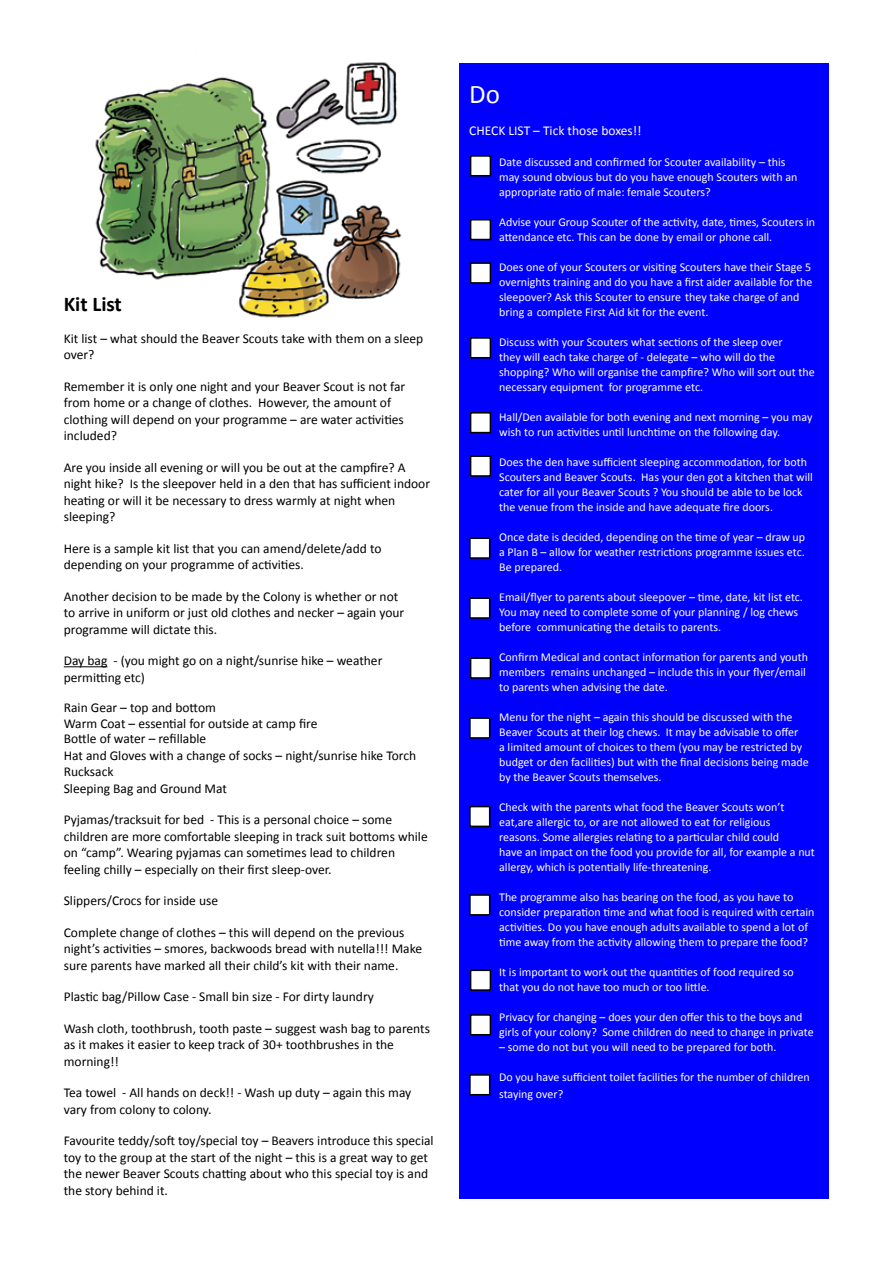
<style>
.page{position:relative;width:893px;height:1263px;background:#fff}
.page>*{position:absolute;margin:0;border:0;box-sizing:border-box;transform-origin:0 0}
.t1{font:27px "Calibri";color:#fff}
.t2{font:700 21px "Calibri";color:#000}
.t3{font:13.5px/16.5px "Calibri";color:#000}
.t4{font:13.5px "Calibri";color:#fff}
.t5{font:12px/15px "Calibri";color:#fff}
</style>
<div class="page">
<img style="left:95px;top:62px;width:307px;height:256px">
<div style="left:459px;top:64px;width:370px;height:1135px;background:#00f"></div>
<hr style="left:64px;top:666px;width:43px;height:1px;background:#000">
<div style="left:471px;top:156px;width:19px;height:20px;background:#fff"></div>
<div style="left:470px;top:155px;width:21px;height:21px;border:2px solid #000"></div>
<div style="left:471px;top:220px;width:19px;height:19px;background:#fff"></div>
<div style="left:470px;top:219px;width:21px;height:21px;border:2px solid #000"></div>
<div style="left:471px;top:263px;width:19px;height:20px;background:#fff"></div>
<div style="left:470px;top:262px;width:21px;height:22px;border:2px solid #000"></div>
<div style="left:471px;top:338px;width:19px;height:20px;background:#fff"></div>
<div style="left:470px;top:337px;width:21px;height:21px;border:2px solid #000"></div>
<div style="left:471px;top:413px;width:19px;height:20px;background:#fff"></div>
<div style="left:470px;top:412px;width:21px;height:21px;border:2px solid #000"></div>
<div style="left:471px;top:456px;width:19px;height:20px;background:#fff"></div>
<div style="left:470px;top:455px;width:21px;height:22px;border:2px solid #000"></div>
<div style="left:470px;top:538px;width:20px;height:20px;background:#fff"></div>
<div style="left:469px;top:537px;width:21px;height:22px;border:2px solid #000"></div>
<div style="left:470px;top:598px;width:20px;height:20px;background:#fff"></div>
<div style="left:469px;top:597px;width:21px;height:22px;border:2px solid #000"></div>
<div style="left:471px;top:658px;width:19px;height:20px;background:#fff"></div>
<div style="left:470px;top:657px;width:21px;height:22px;border:2px solid #000"></div>
<div style="left:470px;top:718px;width:20px;height:20px;background:#fff"></div>
<div style="left:469px;top:717px;width:21px;height:22px;border:2px solid #000"></div>
<div style="left:470px;top:806px;width:20px;height:20px;background:#fff"></div>
<div style="left:469px;top:806px;width:21px;height:21px;border:2px solid #000"></div>
<div style="left:471px;top:970px;width:19px;height:20px;background:#fff"></div>
<div style="left:470px;top:969px;width:21px;height:22px;border:2px solid #000"></div>
<div style="left:471px;top:1015px;width:19px;height:20px;background:#fff"></div>
<div style="left:470px;top:1014px;width:21px;height:21px;border:2px solid #000"></div>
<div style="left:470px;top:1075px;width:20px;height:20px;background:#fff"></div>
<div style="left:469px;top:1074px;width:21px;height:21px;border:2px solid #000"></div>
<div style="left:470px;top:895px;width:20px;height:20px;background:#fff"></div>
<div style="left:469px;top:894px;width:21px;height:21px;border:2px solid #000"></div>
<h2 class="t2" style="left:64px;top:291px;width:60px">Kit List</h2>
<p class="t3" style="left:64px;top:330px;width:361px">Kit list – what should the Beaver Scouts take with them on a sleep over?</p>
<p class="t3" style="left:64px;top:378px;width:343px">Remember it is only one night and your Beaver Scout is not far from home or a change of clothes. However, the amount of clothing will depend on your programme – are water activities included?</p>
<p class="t3" style="left:64px;top:459px;width:368px">Are you inside all evening or will you be out at the campfire? A night hike? Is the sleepover held in a den that has sufficient indoor heating or will it be necessary to dress warmly at night when sleeping?</p>
<p class="t3" style="left:64px;top:540px;width:319px">Here is a sample kit list that you can amend/delete/add to depending on your programme of activities.</p>
<p class="t3" style="left:64px;top:588px;width:342px">Another decision to be made by the Colony is whether or not to arrive in uniform or just old clothes and necker – again your programme will dictate this.</p>
<p class="t3" style="left:64px;top:652px;width:320px">Day bag - (you might go on a night/sunrise hike – weather permitting etc)</p>
<p class="t3" style="left:64px;top:700px;width:354px;line-height:16px">Rain Gear – top and bottom<br>Warm Coat – essential for outside at camp fire<br>Bottle of water – refillable<br>Hat and Gloves with a change of socks – night/sunrise hike Torch<br>Rucksack<br>Sleeping Bag and Ground Mat</p>
<p class="t3" style="left:64px;top:812px;width:365px">Pyjamas/tracksuit for bed - This is a personal choice – some children are more comfortable sleeping in track suit bottoms while on “camp”. Wearing pyjamas can sometimes lead to children feeling chilly – especially on their first sleep-over.</p>
<p class="t3" style="left:64px;top:892px;width:156px">Slippers/Crocs for inside use</p>
<p class="t3" style="left:64px;top:924px;width:360px">Complete change of clothes – this will depend on the previous night’s activities – smores, backwoods bread with nutella!!! Make sure parents have marked all their child’s kit with their name.</p>
<p class="t3" style="left:64px;top:988px;width:312px">Plastic bag/Pillow Case - Small bin size - For dirty laundry</p>
<p class="t3" style="left:64px;top:1020px;width:368px">Wash cloth, toothbrush, tooth paste – suggest wash bag to parents as it makes it easier to keep track of 30+ toothbrushes in the morning!!</p>
<p class="t3" style="left:64px;top:1084px;width:349px">Tea towel - All hands on deck!! - Wash up duty – again this may vary from colony to colony.</p>
<p class="t3" style="left:64px;top:1132px;width:371px">Favourite teddy/soft toy/special toy – Beavers introduce this special toy to the group at the start of the night – this is a great way to get the newer Beaver Scouts chatting about who this special toy is and the story behind it.</p>
<h1 class="t1" style="left:469px;top:77px;width:32px">Do</h1>
<p class="t4" style="left:469px;top:122px;width:174px">CHECK LIST – Tick those boxes!!</p>
<p class="t5" style="left:499px;top:155px;width:300px">Date discussed and confirmed for Scouter availability – this may sound obvious but do you have enough Scouters with an appropriate ratio of male: female Scouters?</p>
<p class="t5" style="left:499px;top:215px;width:317px">Advise your Group Scouter of the activity, date, times, Scouters in attendance etc. This can be done by email or phone call.</p>
<p class="t5" style="left:499px;top:260px;width:315px">Does one of your Scouters or visiting Scouters have their Stage 5 overnights training and do you have a first aider available for the sleepover? Ask this Scouter to ensure they take charge of and bring a complete First Aid kit for the event.</p>
<p class="t5" style="left:499px;top:335px;width:317px">Discuss with your Scouters what sections of the sleep over<br>they will each take charge of - delegate – who will do the shopping? Who will organise the campfire? Who will sort out the necessary equipment for programme etc.</p>
<p class="t5" style="left:499px;top:410px;width:315px">Hall/Den available for both evening and next morning – you may wish to run activities until lunchtime on the following day.</p>
<p class="t5" style="left:499px;top:455px;width:315px">Does the den have sufficient sleeping accommodation, for both Scouters and Beaver Scouts. Has your den got a kitchen that will cater for all your Beaver Scouts ? You should be able to be lock the venue from the inside and have adequate fire doors.</p>
<p class="t5" style="left:499px;top:530px;width:308px;text-align:justify">Once date is decided, depending on the time of year – draw up a Plan B – allow for weather restrictions programme issues etc.<br>Be prepared.</p>
<p class="t5" style="left:499px;top:590px;width:305px">Email/flyer to parents about sleepover – time, date, kit list etc.<br>You may need to complete some of your planning / log chews before communicating the details to parents.</p>
<p class="t5" style="left:499px;top:650px;width:311px">Confirm Medical and contact information for parents and youth members remains unchanged – include this in your flyer/email to parents when advising the date.</p>
<p class="t5" style="left:499px;top:710px;width:311px">Menu for the night – again this should be discussed with the Beaver Scouts at their log chews. It may be advisable to offer<br>a limited amount of choices to them (you may be restricted by budget or den facilities) but with the final decisions being made by the Beaver Scouts themselves.</p>
<p class="t5" style="left:499px;top:800px;width:317px">Check with the parents what food the Beaver Scouts won’t eat,are allergic to, or are not allowed to eat for religious<br>reasons. Some allergies relating to a particular child could<br>have an impact on the food you provide for all, for example a nut allergy, which is potentially life-threatening.</p>
<p class="t5" style="left:499px;top:890px;width:317px">The programme also has bearing on the food, as you have to consider preparation time and what food is required with certain activities. Do you have enough adults available to spend a lot of time away from the activity allowing them to prepare the food?</p>
<p class="t5" style="left:499px;top:965px;width:296px">It is important to work out the quantities of food required so that you do not have too much or too little.</p>
<p class="t5" style="left:499px;top:1010px;width:316px">Privacy for changing – does your den offer this to the boys and girls of your colony? Some children do need to change in private</p>
<p class="t5" style="left:499px;top:1040px;width:279px">– some do not but you will need to be prepared for both.</p>
<p class="t5" style="left:499px;top:1069px;width:312px;line-height:16.5px">Do you have sufficient toilet facilities for the number of children staying over?</p>
</div>
